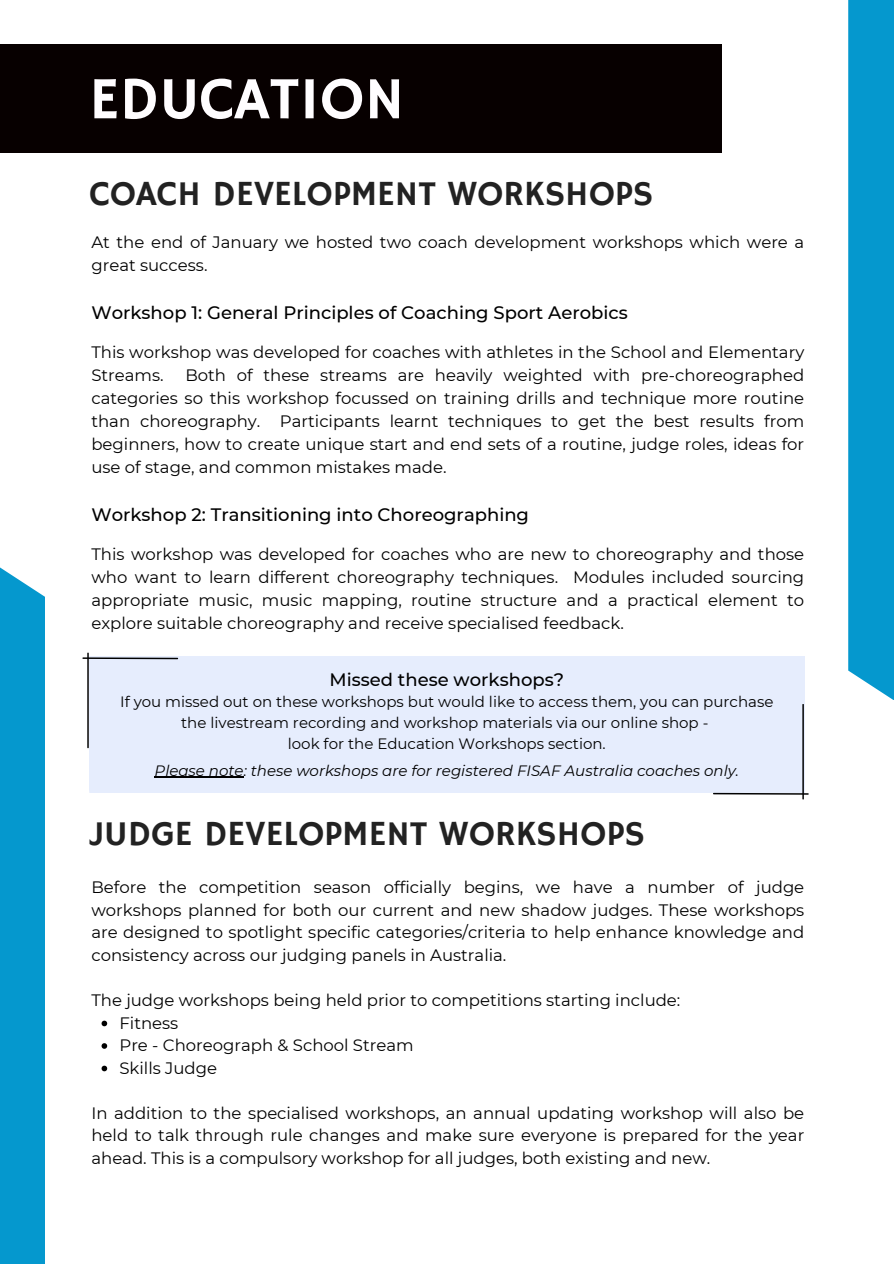
<style>
.page{position:relative;width:894px;height:1264px;background:#fff}
.page>*{position:absolute;margin:0;border:0;box-sizing:border-box;transform-origin:0 0}
.t1{font:60px "Hammersmith One";color:#fffdff}
.t2{font:35.25px "Hammersmith One";color:#222}
.t3{font:500 18px "Montserrat";color:#000}
.t4{font:16.5px/23px "Montserrat";color:#000;text-align:justify}
.t5{font:15px/20.7px "Montserrat";color:#000;text-align:center}
.t6{font:italic 15px "Montserrat";color:#000}
</style>
<div class="page">
<div style="left:0;top:567px;width:45px;height:696px;background:#0598ce"></div>
<div style="left:0;top:44px;width:721px;height:108px;background:#070000"></div>
<div style="left:848px;top:0;width:45px;height:700px;background:#0598ce"></div>
<div style="left:89px;top:656px;width:715px;height:136px;background:#e6edfd"></div>
<hr style="left:154px;top:776px;width:89px;height:1px;background:#000">
<hr style="left:87px;top:652px;width:2px;height:96px;background:#000">
<hr style="left:83px;top:657px;width:95px;height:2px;background:#000">
<svg style="left:101px;top:1020px;width:6px;height:6px"></svg>
<svg style="left:101px;top:1043px;width:6px;height:5px"></svg>
<svg style="left:101px;top:1065px;width:6px;height:6px"></svg>
<hr style="left:802px;top:704px;width:1px;height:95px;background:#000">
<hr style="left:712px;top:792px;width:96px;height:2px;background:#000">
<h1 class="t1" style="left:89px;top:64px;width:316px">EDUCATION</h1>
<h2 class="t2" style="left:89px;top:173px;width:565px">COACH DEVELOPMENT WORKSHOPS</h2>
<p class="t4" style="left:91px;top:230px;width:714px">At the end of January we hosted two coach development workshops which were a great success.</p>
<p class="t3" style="left:91px;top:301px;width:537px">Workshop 1: General Principles of Coaching Sport Aerobics</p>
<p class="t4" style="left:91px;top:340px;width:714px">This workshop was developed for coaches with athletes in the School and Elementary<br>Streams.</p>
<p class="t4" style="left:91px;top:363px;width:714px;text-indent:94px">Both of these streams are heavily weighted with pre-choreographed categories so this workshop focussed on training drills and technique more routine than choreography. Participants learnt techniques to get the best results from beginners, how to create unique start and end sets of a routine, judge roles, ideas for use of stage, and common mistakes made.</p>
<p class="t3" style="left:91px;top:503px;width:439px">Workshop 2: Transitioning into Choreographing</p>
<p class="t4" style="left:91px;top:542px;width:714px">This workshop was developed for coaches who are new to choreography and those who want to learn different choreography techniques. Modules included sourcing appropriate music, music mapping, routine structure and a practical element to explore suitable choreography and receive specialised feedback.</p>
<p class="t3" style="left:329px;top:668px;width:236px">Missed these workshops?</p>
<p class="t5" style="left:120px;top:691px;width:654px">If you missed out on these workshops but would like to access them, you can purchase the livestream recording and workshop materials via our online shop -<br>look for the Education Workshops section.</p>
<p class="t6" style="left:154px;top:761px;width:586px">Please note: these workshops are for registered FISAF Australia coaches only.</p>
<h2 class="t2" style="left:89px;top:813px;width:557px">JUDGE DEVELOPMENT WORKSHOPS</h2>
<p class="t4" style="left:91px;top:876px;width:714px;line-height:22.5px">Before the competition season officially begins, we have a number of judge workshops planned for both our current and new shadow judges. These workshops are designed to spotlight specific categories/criteria to help enhance knowledge and consistency across our judging panels in Australia.</p>
<p class="t4" style="left:119px;top:988px;width:562px;line-height:22.5px;text-align:left;text-indent:-28px">The judge workshops being held prior to competitions starting include:<br>Fitness<br>Pre - Choreograph &amp; School Stream<br>Skills Judge</p>
<p class="t4" style="left:91px;top:1101px;width:714px;line-height:22.5px">In addition to the specialised workshops, an annual updating workshop will also be held to talk through rule changes and make sure everyone is prepared for the year ahead. This is a compulsory workshop for all judges, both existing and new.</p>
</div>
